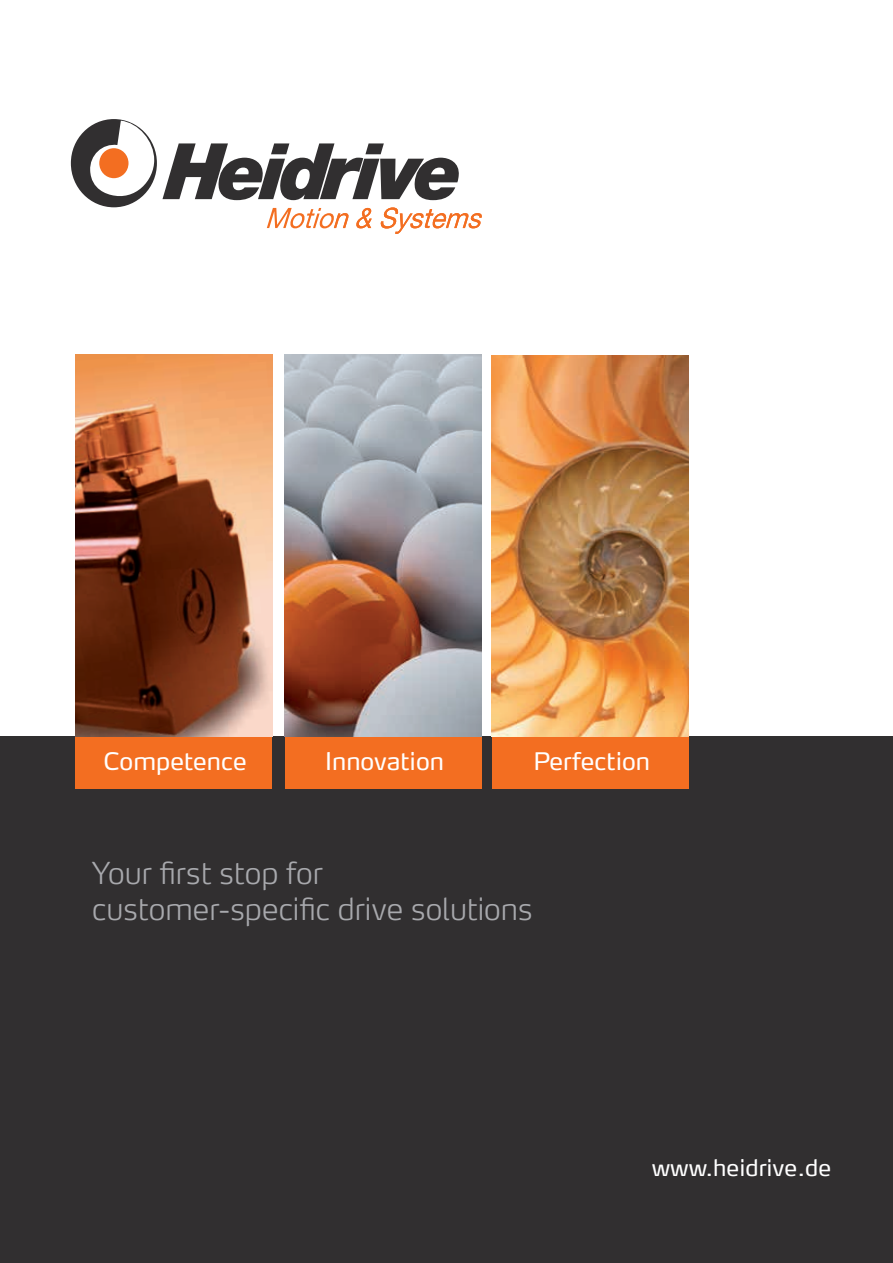
<style>
.page{position:relative;width:893px;height:1263px;background:#fff}
.page>*{position:absolute;margin:0;border:0;box-sizing:border-box;transform-origin:0 0}
.t1{font:200 30px/36px "Max OT";color:#a8a9ad}
.t2{font:24px "Max OT";color:#fff}
.t3{font:22.5px "Max OT";color:#fff}
</style>
<div class="page">
<div style="left:0;top:737px;width:893px;height:526px;background:#312f30"></div>
<div style="left:71px;top:119px;width:86px;height:88px;background:#312f30;border-radius:50%"></div>
<svg style="left:89px;top:121px;width:65px;height:80px"></svg>
<div style="left:99px;top:148px;width:30px;height:30px;background:#f36e21;border-radius:50%"></div>
<svg style="left:162px;top:143px;width:297px;height:57px"></svg>
<svg style="left:267px;top:207px;width:215px;height:27px"></svg>
<div style="left:75px;top:737px;width:197px;height:52px;background:#f36e21"></div>
<div style="left:285px;top:737px;width:196px;height:52px;background:#f36e21"></div>
<div style="left:492px;top:737px;width:196px;height:52px;background:#f36e21"></div>
<img style="left:75px;top:354px;width:197px;height:383px">
<img style="left:285px;top:354px;width:196px;height:383px">
<img style="left:492px;top:355px;width:196px;height:382px">
<p class="t2" style="left:104px;top:746px;width:145px">Competence</p>
<p class="t2" style="left:325px;top:746px;width:120px">Innovation</p>
<p class="t2" style="left:533px;top:746px;width:118px">Perfection</p>
<p class="t1" style="left:92px;top:855px;width:442px">Your first stop for customer-specific drive solutions</p>
<p class="t3" style="left:652px;top:1153px;width:181px">www.heidrive.de</p>
</div>
